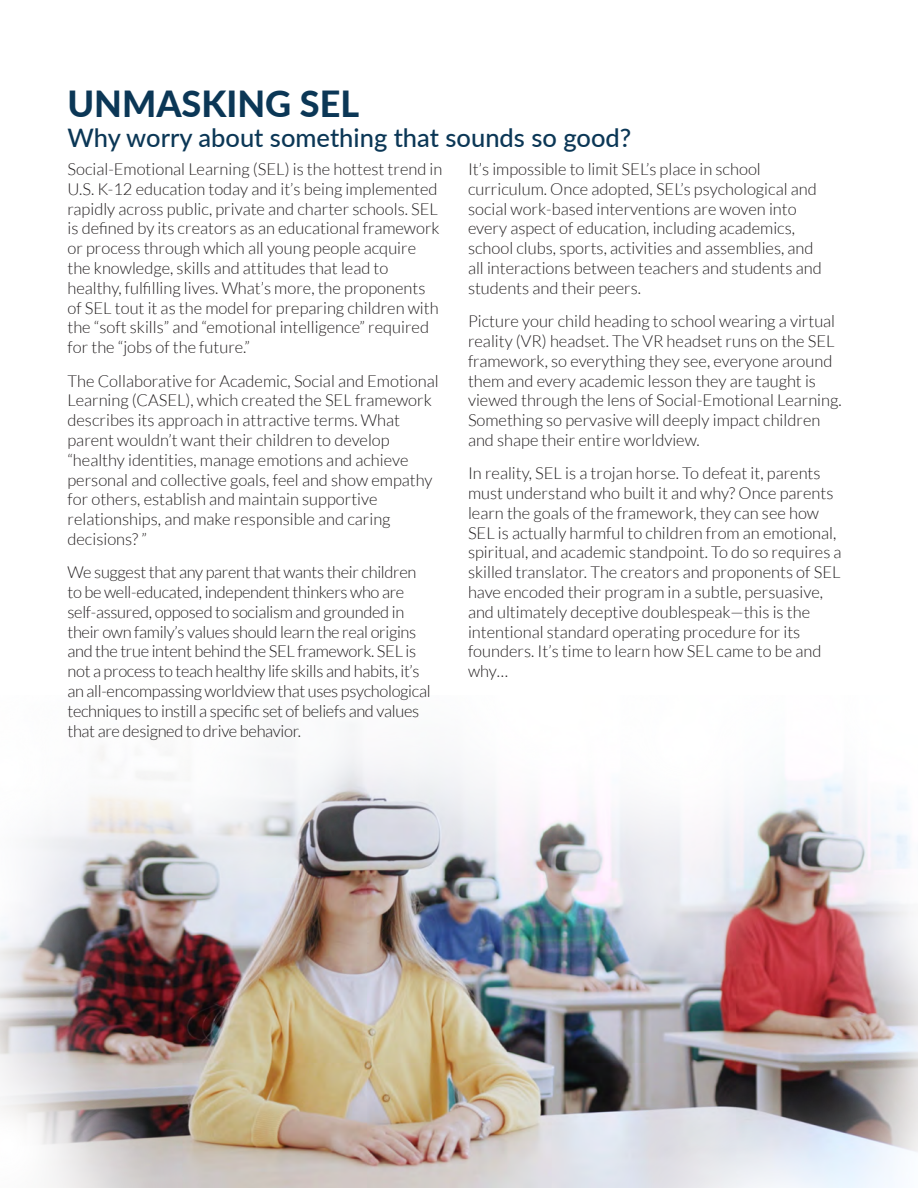
<style>
.page{position:relative;width:918px;height:1188px;background:#fff}
.page>*{position:absolute;margin:0;border:0;box-sizing:border-box;transform-origin:0 0}
.t1{font:800 36px "Lato";color:#0b3756}
.t2{font:500 25.5px "Lato";color:#0b3756}
.t3{font:300 16.5px/19.8px "Lato";color:#231f20}
.t4{font:300 16.5px/19.8px "Lato";letter-spacing:-.02em;color:#231f20}
</style>
<div class="page">
<img style="left:0;top:745px;width:918px;height:443px">
<p class="t1" style="left:68px;top:77px;width:293px">UNMASKING SEL</p>
<p class="t2" style="left:68px;top:120px;width:565px">Why worry about something that sounds so good?</p>
<p class="t3" style="left:68px;top:159px;width:376px">Social-Emotional Learning (SEL) is the hottest trend in U.S. K-12 education today and it’s being implemented rapidly across public, private and charter schools. SEL is defined by its creators as an educational framework or process through which all young people acquire the knowledge, skills and attitudes that lead to healthy, fulfilling lives. What’s more, the proponents of SEL tout it as the model for preparing children with the “soft skills” and “emotional intelligence” required for the “jobs of the future.”</p>
<p class="t3" style="left:68px;top:371px;width:373px">The Collaborative for Academic, Social and Emotional Learning (CASEL), which created the SEL framework describes its approach in attractive terms. What parent wouldn’t want their children to develop “healthy identities, manage emotions and achieve personal and collective goals, feel and show empathy for others, establish and maintain supportive relationships, and make responsible and caring decisions? ”</p>
<p class="t4" style="left:68px;top:562px;width:365px">We suggest that any parent that wants their children to be well-educated, independent thinkers who are self-assured, opposed to socialism and grounded in their own family’s values should learn the real origins and the true intent behind the SEL framework. SEL is not a process to teach healthy life skills and habits, it’s an all-encompassing worldview that uses psychological techniques to instill a specific set of beliefs and values that are designed to drive behavior.</p>
<p class="t3" style="left:468px;top:159px;width:355px">It’s impossible to limit SEL’s place in school curriculum. Once adopted, SEL’s psychological and social work-based interventions are woven into every aspect of education, including academics, school clubs, sports, activities and assemblies, and all interactions between teachers and students and students and their peers.</p>
<p class="t3" style="left:468px;top:311px;width:375px">Picture your child heading to school wearing a virtual reality (VR) headset. The VR headset runs on the SEL framework, so everything they see, everyone around them and every academic lesson they are taught is viewed through the lens of Social-Emotional Learning.<br>Something so pervasive will deeply impact children and shape their entire worldview.</p>
<p class="t3" style="left:468px;top:463px;width:375px">In reality, SEL is a trojan horse. To defeat it, parents must understand who built it and why? Once parents learn the goals of the framework, they can see how SEL is actually harmful to children from an emotional, spiritual, and academic standpoint. To do so requires a skilled translator. The creators and proponents of SEL have encoded their program in a subtle, persuasive, and ultimately deceptive doublespeak—this is the intentional standard operating procedure for its founders. It’s time to learn how SEL came to be and why…</p>
</div>
